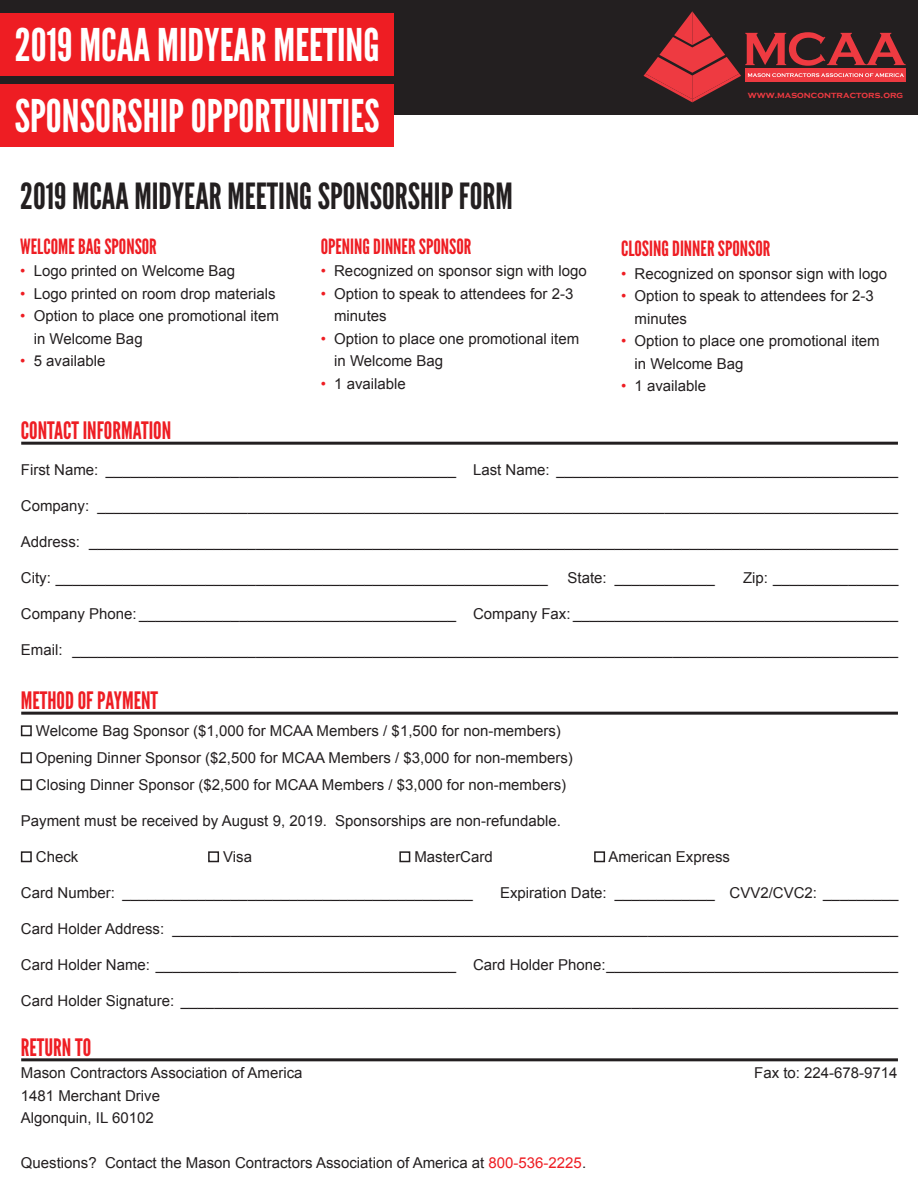
<style>
.page{position:relative;width:918px;height:1188px;background:#fff}
.page>*{position:absolute;margin:0;border:0;box-sizing:border-box;transform-origin:0 0}
.t1{font:45px "League Gothic";color:#fff}
.t2{font:36px "League Gothic";color:#231f20}
.t3{font:24px "League Gothic";color:#ee1d23}
.t4{font:21px "League Gothic";color:#ee1d23}
.t5{font:15px/22.5px "Arial";color:#231f20}
.t6{font:700 9.45px "Copperplate Gothic";color:#ee3a41}
.s1{color:#ee1d23}
</style>
<div class="page">
<div style="left:0;top:0;width:918px;height:115px;background:#231f20"></div>
<hr style="left:21px;top:442px;width:877px;height:3px;background:#231f20">
<hr style="left:21px;top:712px;width:877px;height:3px;background:#231f20">
<hr style="left:21px;top:1058px;width:877px;height:3px;background:#231f20">
<div style="left:0;top:14px;width:393px;height:62px;background:#ee1d23"></div>
<div style="left:0;top:84px;width:393px;height:63px;background:#ee1d23"></div>
<div style="left:21px;top:725px;width:11px;height:11px;border:2px solid #231f20"></div>
<div style="left:21px;top:752px;width:11px;height:11px;border:2px solid #231f20"></div>
<div style="left:21px;top:779px;width:11px;height:11px;border:2px solid #231f20"></div>
<div style="left:21px;top:851px;width:11px;height:11px;border:2px solid #231f20"></div>
<div style="left:208px;top:851px;width:11px;height:11px;border:2px solid #231f20"></div>
<div style="left:399px;top:851px;width:11px;height:11px;border:2px solid #231f20"></div>
<div style="left:594px;top:851px;width:11px;height:11px;border:2px solid #231f20"></div>
<svg style="left:644px;top:11px;width:262px;height:91px"></svg>
<p class="t1" style="left:15px;top:19px;width:366px">2019 MCAA MIDYEAR MEETING</p>
<p class="t1" style="left:15px;top:89px;width:366px">SPONSORSHIP OPPORTUNITIES</p>
<p class="t2" style="left:20px;top:175px;width:494px">2019 MCAA MIDYEAR MEETING SPONSORSHIP FORM</p>
<p class="t4" style="left:20px;top:234px;width:138px">WELCOME BAG SPONSOR</p>
<p class="t5" style="left:20px;top:260px;width:217px"><span class="s1">•</span> Logo printed on Welcome Bag</p>
<p class="t5" style="left:20px;top:283px;width:257px"><span class="s1">•</span> Logo printed on room drop materials</p>
<p class="t5" style="left:34px;top:305px;width:247px;text-indent:-14px"><span class="s1">•</span> Option to place one promotional item in Welcome Bag</p>
<p class="t5" style="left:20px;top:350px;width:87px"><span class="s1">•</span> 5 available</p>
<p class="t4" style="left:321px;top:234px;width:152px">OPENING DINNER SPONSOR</p>
<p class="t5" style="left:321px;top:260px;width:268px"><span class="s1">•</span> Recognized on sponsor sign with logo</p>
<p class="t5" style="left:334px;top:283px;width:241px;text-indent:-14px"><span class="s1">•</span> Option to speak to attendees for 2-3 minutes</p>
<p class="t5" style="left:334px;top:328px;width:247px;text-indent:-14px"><span class="s1">•</span> Option to place one promotional item in Welcome Bag</p>
<p class="t5" style="left:321px;top:373px;width:87px"><span class="s1">•</span> 1 available</p>
<p class="t6" style="left:748px;top:90px;width:157px">www.masoncontractors.org</p>
<p class="t4" style="left:621px;top:236px;width:151px">CLOSING DINNER SPONSOR</p>
<p class="t5" style="left:621px;top:262px;width:268px"><span class="s1">•</span> Recognized on sponsor sign with logo</p>
<p class="t5" style="left:635px;top:285px;width:241px;text-indent:-14px"><span class="s1">•</span> Option to speak to attendees for 2-3 minutes</p>
<p class="t5" style="left:635px;top:330px;width:247px;text-indent:-14px"><span class="s1">•</span> Option to place one promotional item in Welcome Bag</p>
<p class="t5" style="left:621px;top:375px;width:87px"><span class="s1">•</span> 1 available</p>
<p class="t3" style="left:21px;top:416px;width:152px">CONTACT INFORMATION</p>
<p class="t5" style="left:21px;top:459px;width:879px">First Name: __________________________________________ Last Name: _________________________________________</p>
<p class="t5" style="left:21px;top:495px;width:879px">Company: ________________________________________________________________________________________________</p>
<p class="t5" style="left:21px;top:531px;width:879px">Address: _________________________________________________________________________________________________</p>
<p class="t5" style="left:21px;top:567px;width:529px">City: ___________________________________________________________</p>
<p class="t5" style="left:568px;top:567px;width:149px">State: ____________</p>
<p class="t5" style="left:743px;top:567px;width:157px">Zip: _______________</p>
<p class="t5" style="left:21px;top:603px;width:879px">Company Phone: ______________________________________ Company Fax: _______________________________________</p>
<p class="t5" style="left:21px;top:639px;width:879px">Email: ___________________________________________________________________________________________________</p>
<p class="t3" style="left:21px;top:686px;width:139px">METHOD OF PAYMENT</p>
<p class="t5" style="left:36px;top:720px;width:526px">Welcome Bag Sponsor ($1,000 for MCAA Members / $1,500 for non-members)</p>
<p class="t5" style="left:36px;top:747px;width:538px">Opening Dinner Sponsor ($2,500 for MCAA Members / $3,000 for non-members)</p>
<p class="t5" style="left:36px;top:774px;width:532px">Closing Dinner Sponsor ($2,500 for MCAA Members / $3,000 for non-members)</p>
<p class="t5" style="left:21px;top:810px;width:542px">Payment must be received by August 9, 2019. Sponsorships are non-refundable.</p>
<p class="t5" style="left:36px;top:846px;width:44px">Check</p>
<p class="t5" style="left:223px;top:846px;width:30px">Visa</p>
<p class="t5" style="left:414px;top:846px;width:80px">MasterCard</p>
<p class="t5" style="left:608px;top:846px;width:123px">American Express</p>
<p class="t5" style="left:21px;top:882px;width:453px">Card Number: __________________________________________</p>
<p class="t5" style="left:500px;top:882px;width:400px">Expiration Date: ____________ CVV2/CVC2: _________</p>
<p class="t5" style="left:21px;top:918px;width:879px">Card Holder Address: _______________________________________________________________________________________</p>
<p class="t5" style="left:21px;top:954px;width:879px">Card Holder Name: ____________________________________ Card Holder Phone:___________________________________</p>
<p class="t5" style="left:21px;top:990px;width:879px">Card Holder Signature: ______________________________________________________________________________________</p>
<p class="t3" style="left:21px;top:1033px;width:72px">RETURN TO</p>
<p class="t5" style="left:21px;top:1062px;width:283px">Mason Contractors Association of America</p>
<p class="t5" style="left:754px;top:1062px;width:145px">Fax to: 224-678-9714</p>
<p class="t5" style="left:21px;top:1084px;width:141px">1481 Merchant Drive</p>
<p class="t5" style="left:21px;top:1107px;width:134px">Algonquin, IL 60102</p>
<p class="t5" style="left:21px;top:1152px;width:567px">Questions? Contact the Mason Contractors Association of America at <span class="s1">800-536-2225</span>.</p>
</div>
